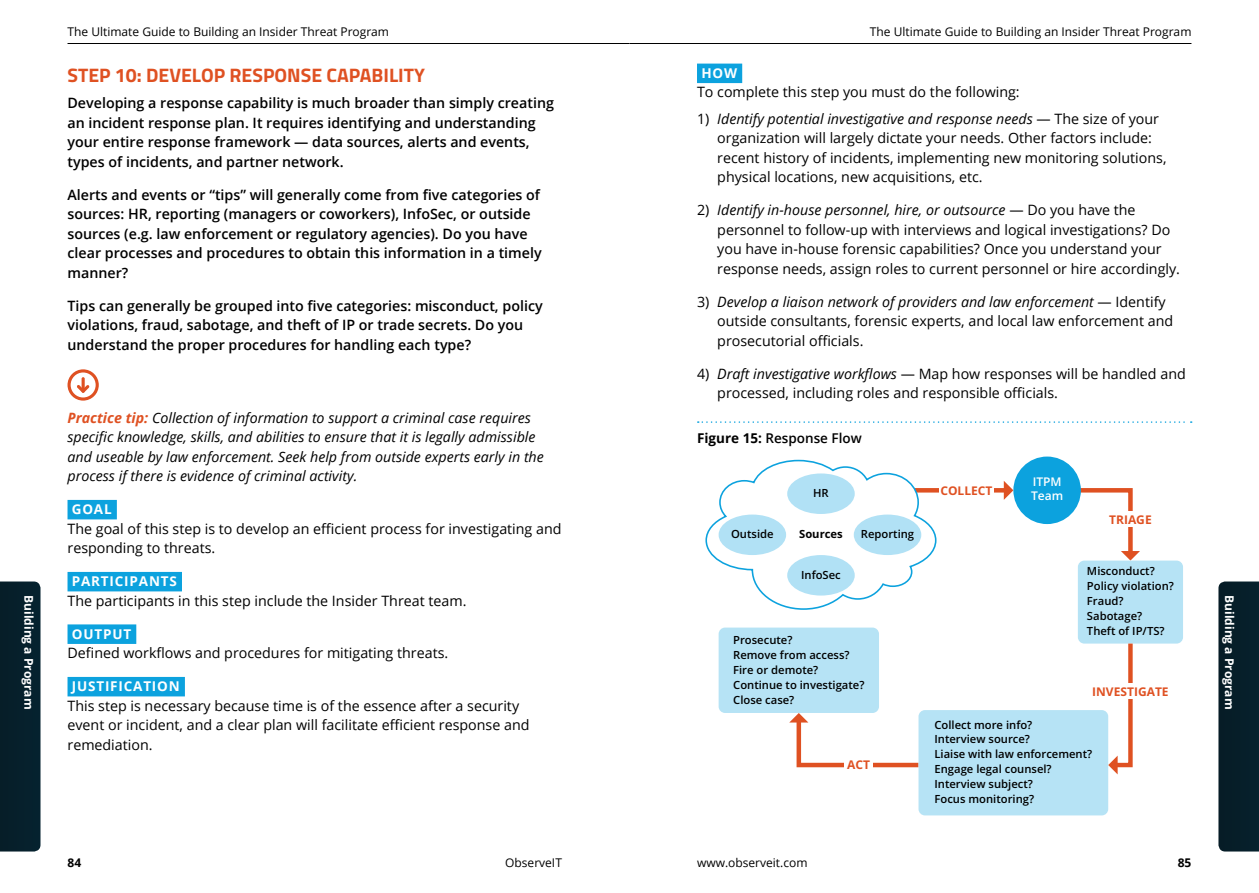
<style>
.page{position:relative;width:1259px;height:893px;background:#fff}
.page>*{position:absolute;margin:0;border:0;box-sizing:border-box;transform-origin:0 0}
.t1{font:700 19.5px "Titillium";color:#df5122}
.t2{font:14.25px/19.5px "Open Sans";color:#000}
.t3{font:600 14.25px/19.5px "Open Sans";color:#000}
.t4{font:italic 14.25px/19.5px "Open Sans";color:#000}
.t5{font:700 13.5px "Open Sans";letter-spacing:.06em;color:#fff}
.t6{font:600 13.5px "Open Sans";color:#000}
.t7{font:12px "Open Sans";color:#000}
.t8{font:700 12px "Open Sans";color:#fff}
.t9{font:700 12px "Open Sans";color:#df5122}
.t10{font:600 12px/14.4px "Open Sans";color:#fff}
.t11{font:700 12px "Open Sans";color:#000}
.t12{font:600 11.25px/15px "Open Sans";color:#000}
.t13{font:700 11.25px "Open Sans";color:#000}
.s1{font-style:italic}
.s2{font-weight:700}
.s3{font-weight:700;color:#df5122}
</style>
<div class="page">
<hr style="left:68px;top:43px;width:561px;height:1px;background:#000">
<hr style="left:629px;top:43px;width:562px;height:1px;background:#000">
<div style="left:1218px;top:581px;width:41px;height:270px;background:#061e29"></div>
<div style="left:0;top:581px;width:40px;height:270px;background:#06202c"></div>
<div style="left:68px;top:500px;width:49px;height:19px;background:#0ca2de"></div>
<div style="left:68px;top:572px;width:114px;height:19px;background:#0ca2de"></div>
<div style="left:68px;top:624px;width:68px;height:20px;background:#0ca2de"></div>
<div style="left:68px;top:677px;width:117px;height:19px;background:#0ca2de"></div>
<svg style="left:67px;top:369px;width:32px;height:32px"></svg>
<div style="left:697px;top:64px;width:45px;height:19px;background:#0ca2de"></div>
<svg style="left:698px;top:421px;width:493px;height:2px"></svg>
<svg style="left:789px;top:713px;width:129px;height:55px"></svg>
<div style="left:844px;top:755px;width:29px;height:20px;background:#fff"></div>
<div style="left:887px;top:488px;width:118px;height:5px;background:#df5122"></div>
<svg style="left:1003px;top:481px;width:10px;height:19px"></svg>
<div style="left:939px;top:481px;width:55px;height:20px;background:#fff"></div>
<svg style="left:1068px;top:488px;width:72px;height:73px"></svg>
<svg style="left:705px;top:459px;width:232px;height:151px"></svg>
<div style="left:1013px;top:457px;width:68px;height:67px;background:#0ca2de;border-radius:50%"></div>
<div style="left:787px;top:473px;width:67px;height:41px;background:#b1e1f5;border-radius:50%"></div>
<div style="left:854px;top:515px;width:67px;height:40px;background:#b1e1f5;border-radius:50%"></div>
<div style="left:787px;top:555px;width:67px;height:41px;background:#b1e1f5;border-radius:50%"></div>
<div style="left:718px;top:515px;width:68px;height:40px;background:#b1e1f5;border-radius:50%"></div>
<div style="left:918px;top:710px;width:190px;height:105px;background:#b6e3f5;border-radius:6px"></div>
<div style="left:1078px;top:561px;width:105px;height:83px;background:#b6e3f5;border-radius:6px"></div>
<div style="left:718px;top:628px;width:161px;height:85px;background:#b6e3f5;border-radius:6px"></div>
<svg style="left:1108px;top:643px;width:27px;height:131px"></svg>
<div style="left:1116px;top:511px;width:28px;height:16px;background:#fff"></div>
<div style="left:1116px;top:683px;width:28px;height:16px;background:#fff"></div>
<p class="t7" style="left:68px;top:24px;width:323px">The Ultimate Guide to Building an Insider Threat Program</p>
<p class="t7" style="left:870px;top:24px;width:323px">The Ultimate Guide to Building an Insider Threat Program</p>
<p class="t5" style="left:701px;top:63px;width:37px">HOW</p>
<p class="t2" style="left:697px;top:82px;width:324px">To complete this step you must do the following:</p>
<p class="t2" style="left:717px;top:108px;width:451px;text-indent:-20px">1) <span class="s1">Identify potential investigative and response needs</span> — The size of your organization will largely dictate your needs. Other factors include: recent history of incidents, implementing new monitoring solutions, physical locations, new acquisitions, etc.</p>
<p class="t2" style="left:717px;top:200px;width:464px;text-indent:-20px">2) <span class="s1">Identify in-house personnel, hire, or outsource</span> — Do you have the personnel to follow-up with interviews and logical investigations? Do you have in-house forensic capabilities? Once you understand your response needs, assign roles to current personnel or hire accordingly.</p>
<p class="t2" style="left:717px;top:291px;width:457px;text-indent:-20px">3) <span class="s1">Develop a liaison network of providers and law enforcement</span> — Identify outside consultants, forensic experts, and local law enforcement and prosecutorial officials.</p>
<p class="t2" style="left:717px;top:363px;width:470px;text-indent:-20px">4) <span class="s1">Draft investigative workflows</span> — Map how responses will be handled and processed, including roles and responsible officials.</p>
<p class="t6" style="left:697px;top:429px;width:166px"><span class="s2">Figure 15:</span> Response Flow</p>
<p class="t10" style="left:1031px;top:474px;width:34px">ITPM<br>Team</p>
<p class="t13" style="left:799px;top:526px;width:45px">Sources</p>
<h1 class="t1" style="left:68px;top:60px;width:359px">STEP 10: DEVELOP RESPONSE CAPABILITY</h1>
<p class="t3" style="left:68px;top:93px;width:488px">Developing a response capability is much broader than simply creating an incident response plan. It requires identifying and understanding your entire response framework — data sources, alerts and events, types of incidents, and partner network.</p>
<p class="t3" style="left:68px;top:185px;width:476px">Alerts and events or “tips” will generally come from five categories of sources: HR, reporting (managers or coworkers), InfoSec, or outside sources (e.g. law enforcement or regulatory agencies). Do you have clear processes and procedures to obtain this information in a timely manner?</p>
<p class="t3" style="left:68px;top:296px;width:477px">Tips can generally be grouped into five categories: misconduct, policy violations, fraud, sabotage, and theft of IP or trade secrets. Do you understand the proper procedures for handling each type?</p>
<p class="t4" style="left:68px;top:407px;width:478px"><span class="s3">Practice tip:</span> Collection of information to support a criminal case requires specific knowledge, skills, and abilities to ensure that it is legally admissible and useable by law enforcement. Seek help from outside experts early in the process if there is evidence of criminal activity.</p>
<p class="t5" style="left:72px;top:500px;width:41px">GOAL</p>
<p class="t2" style="left:68px;top:518px;width:495px">The goal of this step is to develop an efficient process for investigating and responding to threats.</p>
<p class="t5" style="left:72px;top:572px;width:106px">PARTICIPANTS</p>
<p class="t2" style="left:68px;top:590px;width:400px">The participants in this step include the Insider Threat team.</p>
<p class="t5" style="left:72px;top:624px;width:61px">OUTPUT</p>
<p class="t2" style="left:68px;top:643px;width:382px">Defined workflows and procedures for mitigating threats.</p>
<p class="t5" style="left:72px;top:677px;width:109px">JUSTIFICATION</p>
<p class="t2" style="left:68px;top:695px;width:463px">This step is necessary because time is of the essence after a security event or incident, and a clear plan will facilitate efficient response and remediation.</p>
<p class="t9" style="left:940px;top:482px;width:54px">COLLECT</p>
<p class="t12" style="left:813px;top:485px;width:17px">HR</p>
<p class="t9" style="left:1109px;top:511px;width:44px">TRIAGE</p>
<p class="t12" style="left:731px;top:526px;width:44px">Outside</p>
<p class="t12" style="left:861px;top:526px;width:55px">Reporting</p>
<p class="t12" style="left:1087px;top:563px;width:88px">Misconduct?<br>Policy violation?<br>Fraud?<br>Sabotage?<br>Theft of IP/TS?</p>
<p class="t12" style="left:801px;top:567px;width:41px">InfoSec</p>
<p class="t8" style="left:37px;top:595px;width:116px;rotate:90deg">Building a Program</p>
<p class="t8" style="left:1238px;top:595px;width:116px;rotate:90deg">Building a Program</p>
<p class="t12" style="left:733px;top:632px;width:133px">Prosecute?<br>Remove from access?<br>Fire or demote?<br>Continue to investigate?<br>Close case?</p>
<p class="t9" style="left:1092px;top:683px;width:78px">INVESTIGATE</p>
<p class="t12" style="left:934px;top:717px;width:159px">Collect more info?<br>Interview source?<br>Liaise with law enforcement?<br>Engage legal counsel?<br>Interview subject?<br>Focus monitoring?</p>
<p class="t9" style="left:847px;top:756px;width:24px">ACT</p>
<p class="t11" style="left:68px;top:854px;width:15px">84</p>
<p class="t7" style="left:505px;top:854px;width:58px">ObserveIT</p>
<p class="t7" style="left:697px;top:854px;width:112px">www.observeit.com</p>
<p class="t11" style="left:1177px;top:854px;width:15px">85</p>
</div>
